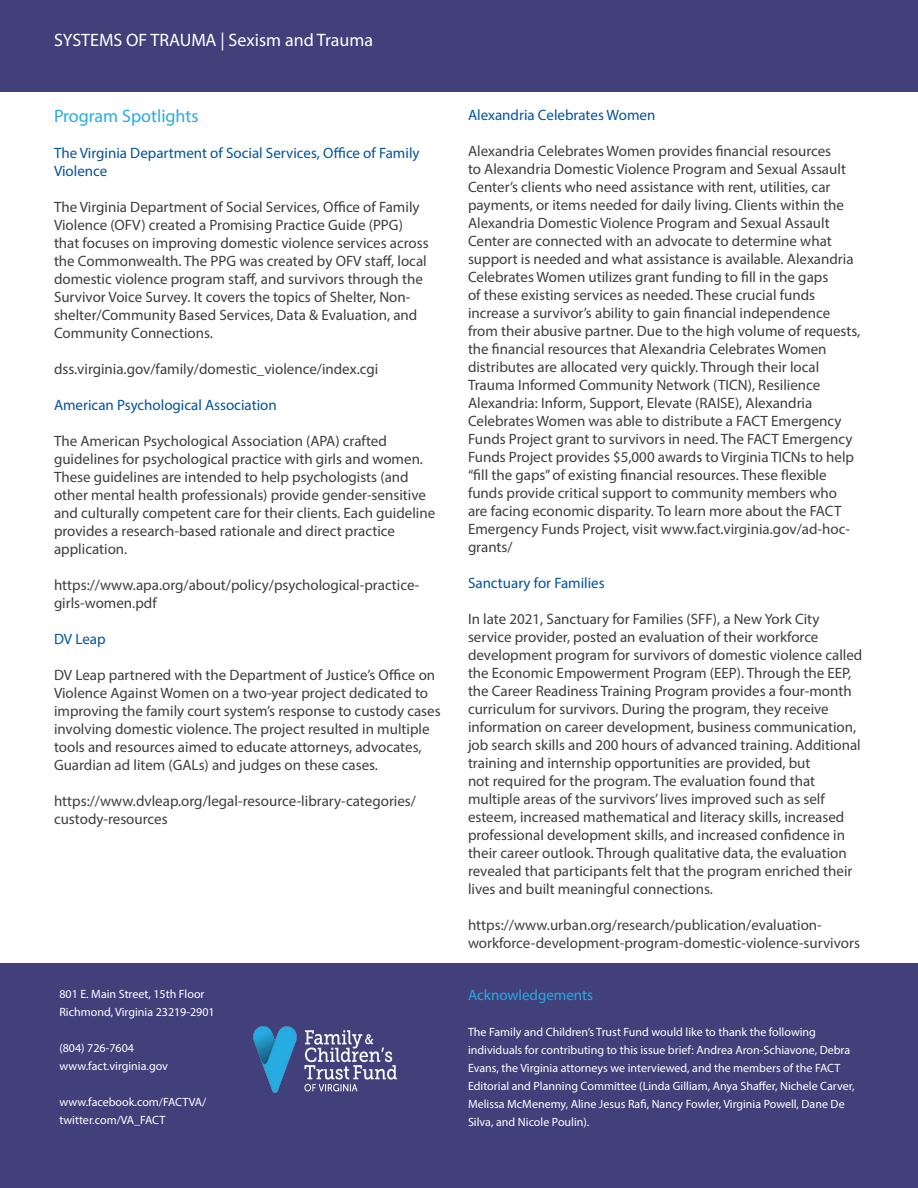
<style>
.page{position:relative;width:918px;height:1188px;background:#fff}
.page>*{position:absolute;margin:0;border:0;box-sizing:border-box;transform-origin:0 0}
.TXT__Intro_Copy{font:18px "Myriad Pro";color:#fff}
.TXT__Body__Header{font:18px "Myriad Pro";color:#28abe1}
.TXT__Body__Copy{font:15px/18px "Myriad Pro";color:#3e3e3f}
.TXT__Body__Subhead{font:15px/18px "Myriad Pro";color:#01539c}
.TXT__Body__Header-2{font:15px "Myriad Pro";color:#27a8e0}
.TXT__Body__Copy-2{font:12px/18px "Myriad Pro";color:#fff}
</style>
<div class="page">
<div style="left:0;top:0;width:918px;height:92px;background:#42407a"></div>
<div style="left:0;top:963px;width:918px;height:225px;background:#42407a"></div>
<img style="left:252px;top:1026px;width:146px;height:68px">
<p class="TXT__Intro_Copy" style="left:54px;top:29px;width:321px">SYSTEMS OF TRAUMA | Sexism and Trauma</p>
<p class="TXT__Body__Header" style="left:54px;top:105px;width:146px">Program Spotlights</p>
<p class="TXT__Body__Subhead" style="left:54px;top:144px;width:367px">The Virginia Department of Social Services, Office of Family<br>Violence</p>
<p class="TXT__Body__Copy" style="left:54px;top:198px;width:376px">The Virginia Department of Social Services, Office of Family Violence (OFV) created a Promising Practice Guide (PPG) that focuses on improving domestic violence services across the Commonwealth. The PPG was created by OFV staff, local domestic violence program staff, and survivors through the Survivor Voice Survey. It covers the topics of Shelter, Non&shy;shelter/Community Based Services, Data &amp; Evaluation, and Community Connections.</p>
<p class="TXT__Body__Copy" style="left:54px;top:360px;width:326px">dss.virginia.gov/family/domestic_violence/index.cgi</p>
<p class="TXT__Body__Subhead" style="left:54px;top:396px;width:224px">American Psychological Association</p>
<p class="TXT__Body__Copy" style="left:54px;top:432px;width:383px">The American Psychological Association (APA) crafted guidelines for psychological practice with girls and women.<br>These guidelines are intended to help psychologists (and other mental health professionals) provide gender-sensitive and culturally competent care for their clients. Each guideline provides a research-based rationale and direct practice application.</p>
<p class="TXT__Body__Copy" style="left:54px;top:576px;width:367px">https://www.apa.org/about/policy/psychological-practice&shy;girls-women.pdf</p>
<p class="TXT__Body__Subhead" style="left:54px;top:630px;width:53px">DV Leap</p>
<p class="TXT__Body__Copy" style="left:54px;top:666px;width:388px">DV Leap partnered with the Department of Justice’s Office on Violence Against Women on a two-year project dedicated to improving the family court system’s response to custody cases involving domestic violence. The project resulted in multiple tools and resources aimed to educate attorneys, advocates, Guardian ad litem (GALs) and judges on these cases.</p>
<p class="TXT__Body__Copy" style="left:54px;top:792px;width:364px">https://www.dvleap.org/legal-resource-library-categories/ custody-resources</p>
<p class="TXT__Body__Copy-2" style="left:59px;top:984px;width:147px">801 E. Main Street, 15th Floor</p>
<p class="TXT__Body__Copy-2" style="left:59px;top:1002px;width:157px">Richmond, Virginia 23219-2901</p>
<p class="TXT__Body__Copy-2" style="left:59px;top:1038px;width:76px">(804) 726-7604</p>
<p class="TXT__Body__Copy-2" style="left:59px;top:1056px;width:110px">www.fact.virginia.gov</p>
<p class="TXT__Body__Copy-2" style="left:59px;top:1092px;width:148px">www.facebook.com/FACTVA/</p>
<p class="TXT__Body__Copy-2" style="left:59px;top:1110px;width:108px">twitter.com/VA_FACT</p>
<p class="TXT__Body__Subhead" style="left:468px;top:106px;width:189px">Alexandria Celebrates Women</p>
<p class="TXT__Body__Copy" style="left:468px;top:142px;width:394px">Alexandria Celebrates Women provides financial resources<br>to Alexandria Domestic Violence Program and Sexual Assault Center’s clients who need assistance with rent, utilities, car payments, or items needed for daily living. Clients within the Alexandria Domestic Violence Program and Sexual Assault Center are connected with an advocate to determine what support is needed and what assistance is available. Alexandria Celebrates Women utilizes grant funding to fill in the gaps<br>of these existing services as needed. These crucial funds increase a survivor’s ability to gain financial independence from their abusive partner. Due to the high volume of requests, the financial resources that Alexandria Celebrates Women distributes are allocated very quickly. Through their local Trauma Informed Community Network (TICN), Resilience Alexandria: Inform, Support, Elevate (RAISE), Alexandria Celebrates Women was able to distribute a FACT Emergency Funds Project grant to survivors in need. The FACT Emergency Funds Project provides $5,000 awards to Virginia TICNs to help “fill the gaps” of existing financial resources. These flexible funds provide critical support to community members who<br>are facing economic disparity. To learn more about the FACT Emergency Funds Project, visit www.fact.virginia.gov/ad-hoc&shy;grants/</p>
<p class="TXT__Body__Subhead" style="left:468px;top:574px;width:138px">Sanctuary for Families</p>
<p class="TXT__Body__Copy" style="left:468px;top:610px;width:396px">In late 2021, Sanctuary for Families (SFF), a New York City service provider, posted an evaluation of their workforce development program for survivors of domestic violence called the Economic Empowerment Program (EEP). Through the EEP, the Career Readiness Training Program provides a four-month curriculum for survivors. During the program, they receive information on career development, business communication, job search skills and 200 hours of advanced training. Additional training and internship opportunities are provided, but<br>not required for the program. The evaluation found that multiple areas of the survivors’ lives improved such as self esteem, increased mathematical and literacy skills, increased professional development skills, and increased confidence in their career outlook. Through qualitative data, the evaluation revealed that participants felt that the program enriched their lives and built meaningful connections.</p>
<p class="TXT__Body__Copy" style="left:468px;top:916px;width:393px">https://www.urban.org/research/publication/evaluation&shy;workforce-development-program-domestic-violence-survivors</p>
<p class="TXT__Body__Header-2" style="left:468px;top:986px;width:127px">Acknowledgements</p>
<p class="TXT__Body__Copy-2" style="left:468px;top:1023px;width:388px">The Family and Children’s Trust Fund would like to thank the following individuals for contributing to this issue brief: Andrea Aron-Schiavone, Debra Evans, the Virginia attorneys we interviewed, and the members of the FACT Editorial and Planning Committee (Linda Gilliam, Anya Shaffer, Nichele Carver, Melissa McMenemy, Aline Jesus Rafi, Nancy Fowler, Virginia Powell, Dane De Silva, and Nicole Poulin).</p>
</div>
